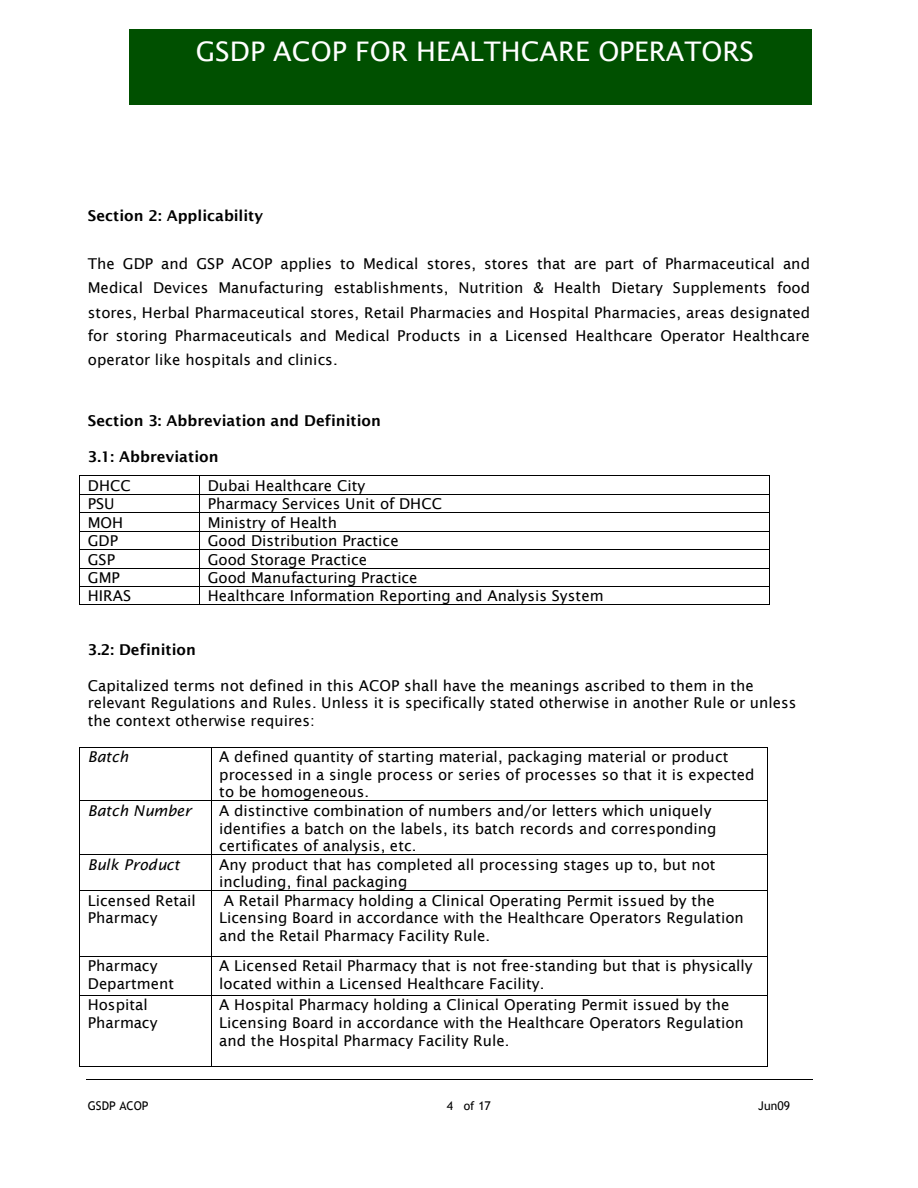
<style>
.page{position:relative;width:918px;height:1188px;background:#fff}
.page>*{position:absolute;margin:0;border:0;box-sizing:border-box;transform-origin:0 0}
.t1{font:27px "Lucida Sans";color:#fff}
.t2{font:15px/17.7px "Lucida Sans";color:#000}
.t3{font:700 15px "Lucida Sans";color:#000}
.t4{font:italic 15px "Lucida Sans";color:#000}
.t5{font:12px "Trebuchet MS";color:#000}
</style>
<div class="page">
<hr style="left:86px;top:1080px;width:727px;height:1px;background:#000">
<div style="left:129px;top:29px;width:683px;height:76px;background:#005000"></div>
<hr style="left:80px;top:747px;width:131px;height:1px;background:#000">
<hr style="left:212px;top:747px;width:555px;height:1px;background:#000">
<hr style="left:79px;top:747px;width:1px;height:53px;background:#000">
<hr style="left:211px;top:747px;width:1px;height:53px;background:#000">
<hr style="left:767px;top:747px;width:1px;height:53px;background:#000">
<hr style="left:80px;top:800px;width:131px;height:1px;background:#000">
<hr style="left:212px;top:800px;width:555px;height:1px;background:#000">
<hr style="left:79px;top:801px;width:1px;height:53px;background:#000">
<hr style="left:211px;top:801px;width:1px;height:53px;background:#000">
<hr style="left:767px;top:801px;width:1px;height:53px;background:#000">
<hr style="left:80px;top:854px;width:131px;height:1px;background:#000">
<hr style="left:212px;top:854px;width:555px;height:1px;background:#000">
<hr style="left:79px;top:855px;width:1px;height:35px;background:#000">
<hr style="left:211px;top:855px;width:1px;height:35px;background:#000">
<hr style="left:767px;top:855px;width:1px;height:35px;background:#000">
<hr style="left:80px;top:890px;width:131px;height:1px;background:#000">
<hr style="left:212px;top:890px;width:555px;height:1px;background:#000">
<hr style="left:79px;top:891px;width:1px;height:65px;background:#000">
<hr style="left:211px;top:891px;width:1px;height:65px;background:#000">
<hr style="left:767px;top:891px;width:1px;height:65px;background:#000">
<hr style="left:80px;top:956px;width:131px;height:1px;background:#000">
<hr style="left:212px;top:956px;width:555px;height:1px;background:#000">
<hr style="left:79px;top:956px;width:1px;height:39px;background:#000">
<hr style="left:211px;top:956px;width:1px;height:39px;background:#000">
<hr style="left:767px;top:956px;width:1px;height:39px;background:#000">
<hr style="left:80px;top:995px;width:131px;height:1px;background:#000">
<hr style="left:212px;top:995px;width:555px;height:1px;background:#000">
<hr style="left:79px;top:996px;width:1px;height:70px;background:#000">
<hr style="left:80px;top:1066px;width:131px;height:1px;background:#000">
<hr style="left:211px;top:996px;width:1px;height:70px;background:#000">
<hr style="left:212px;top:1066px;width:555px;height:1px;background:#000">
<hr style="left:767px;top:996px;width:1px;height:70px;background:#000">
<hr style="left:80px;top:476px;width:119px;height:1px;background:#000">
<hr style="left:200px;top:476px;width:569px;height:1px;background:#000">
<hr style="left:80px;top:494px;width:119px;height:1px;background:#000">
<hr style="left:200px;top:494px;width:569px;height:1px;background:#000">
<hr style="left:80px;top:513px;width:119px;height:1px;background:#000">
<hr style="left:200px;top:513px;width:569px;height:1px;background:#000">
<hr style="left:80px;top:531px;width:119px;height:1px;background:#000">
<hr style="left:200px;top:531px;width:569px;height:1px;background:#000">
<hr style="left:80px;top:549px;width:119px;height:1px;background:#000">
<hr style="left:200px;top:549px;width:569px;height:1px;background:#000">
<hr style="left:80px;top:568px;width:119px;height:1px;background:#000">
<hr style="left:200px;top:568px;width:569px;height:1px;background:#000">
<hr style="left:80px;top:586px;width:119px;height:1px;background:#000">
<hr style="left:200px;top:586px;width:569px;height:1px;background:#000">
<svg style="left:79px;top:476px;width:1px;height:129px"></svg>
<hr style="left:80px;top:605px;width:119px;height:1px;background:#000">
<svg style="left:199px;top:476px;width:1px;height:129px"></svg>
<hr style="left:200px;top:605px;width:569px;height:1px;background:#000">
<svg style="left:769px;top:476px;width:1px;height:129px"></svg>
<h1 class="t1" style="left:196px;top:35px;width:560px">GSDP ACOP FOR HEALTHCARE OPERATORS</h1>
<p class="t3" style="left:88px;top:207px;width:177px">Section 2: Applicability</p>
<p class="t2" style="left:88px;top:252px;width:724px;line-height:24px;text-align:justify">The GDP and GSP ACOP applies to Medical stores, stores that are part of Pharmaceutical and Medical Devices Manufacturing establishments, Nutrition &amp; Health Dietary Supplements food stores, Herbal Pharmaceutical stores, Retail Pharmacies and Hospital Pharmacies, areas designated for storing Pharmaceuticals and Medical Products in a Licensed Healthcare Operator Healthcare operator like hospitals and clinics.</p>
<p class="t3" style="left:88px;top:412px;width:295px">Section 3: Abbreviation and Definition</p>
<p class="t3" style="left:88px;top:447px;width:132px">3.1: Abbreviation</p>
<p class="t2" style="left:88px;top:476px;width:44px">DHCC</p>
<p class="t2" style="left:208px;top:476px;width:159px">Dubai Healthcare City</p>
<p class="t2" style="left:88px;top:495px;width:28px">PSU</p>
<p class="t2" style="left:208px;top:495px;width:236px">Pharmacy Services Unit of DHCC</p>
<p class="t2" style="left:88px;top:513px;width:37px">MOH</p>
<p class="t2" style="left:208px;top:513px;width:131px">Ministry of Health</p>
<p class="t2" style="left:88px;top:532px;width:32px">GDP</p>
<p class="t2" style="left:208px;top:532px;width:192px">Good Distribution Practice</p>
<p class="t2" style="left:88px;top:550px;width:29px">GSP</p>
<p class="t2" style="left:208px;top:550px;width:161px">Good Storage Practice</p>
<p class="t2" style="left:88px;top:569px;width:33px">GMP</p>
<p class="t2" style="left:208px;top:569px;width:211px">Good Manufacturing Practice</p>
<p class="t2" style="left:88px;top:587px;width:45px">HIRAS</p>
<p class="t2" style="left:208px;top:587px;width:397px">Healthcare Information Reporting and Analysis System</p>
<p class="t3" style="left:88px;top:641px;width:110px">3.2: Definition</p>
<p class="t2" style="left:88px;top:676px;width:710px">Capitalized terms not defined in this ACOP shall have the meanings ascribed to them in the relevant Regulations and Rules. Unless it is specifically stated otherwise in another Rule or unless the context otherwise requires:</p>
<p class="t4" style="left:88px;top:748px;width:42px">Batch</p>
<p class="t2" style="left:219px;top:747px;width:537px">A defined quantity of starting material, packaging material or product processed in a single process or series of processes so that it is expected to be homogeneous.</p>
<p class="t4" style="left:88px;top:801px;width:105px">Batch Number</p>
<p class="t2" style="left:219px;top:801px;width:499px">A distinctive combination of numbers and/or letters which uniquely identifies a batch on the labels, its batch records and corresponding certificates of analysis, etc.</p>
<p class="t4" style="left:88px;top:855px;width:93px">Bulk Product</p>
<p class="t2" style="left:219px;top:855px;width:498px">Any product that has completed all processing stages up to, but not including, final packaging</p>
<p class="t2" style="left:88px;top:891px;width:110px">Licensed Retail<br>Pharmacy</p>
<p class="t2" style="left:219px;top:891px;width:526px;text-indent:5px">A Retail Pharmacy holding a Clinical Operating Permit issued by the<br>Licensing Board in accordance with the Healthcare Operators Regulation and the Retail Pharmacy Facility Rule.</p>
<p class="t2" style="left:88px;top:957px;width:88px">Pharmacy<br>Department</p>
<p class="t2" style="left:219px;top:957px;width:535px">A Licensed Retail Pharmacy that is not free-standing but that is physically located within a Licensed Healthcare Facility.</p>
<p class="t2" style="left:88px;top:996px;width:71px">Hospital<br>Pharmacy</p>
<p class="t2" style="left:219px;top:996px;width:526px">A Hospital Pharmacy holding a Clinical Operating Permit issued by the<br>Licensing Board in accordance with the Healthcare Operators Regulation and the Hospital Pharmacy Facility Rule.</p>
<p class="t5" style="left:88px;top:1099px;width:62px">GSDP ACOP</p>
<p class="t5" style="left:447px;top:1099px;width:46px">4 of 17</p>
<p class="t5" style="left:758px;top:1099px;width:33px">Jun09</p>
</div>
